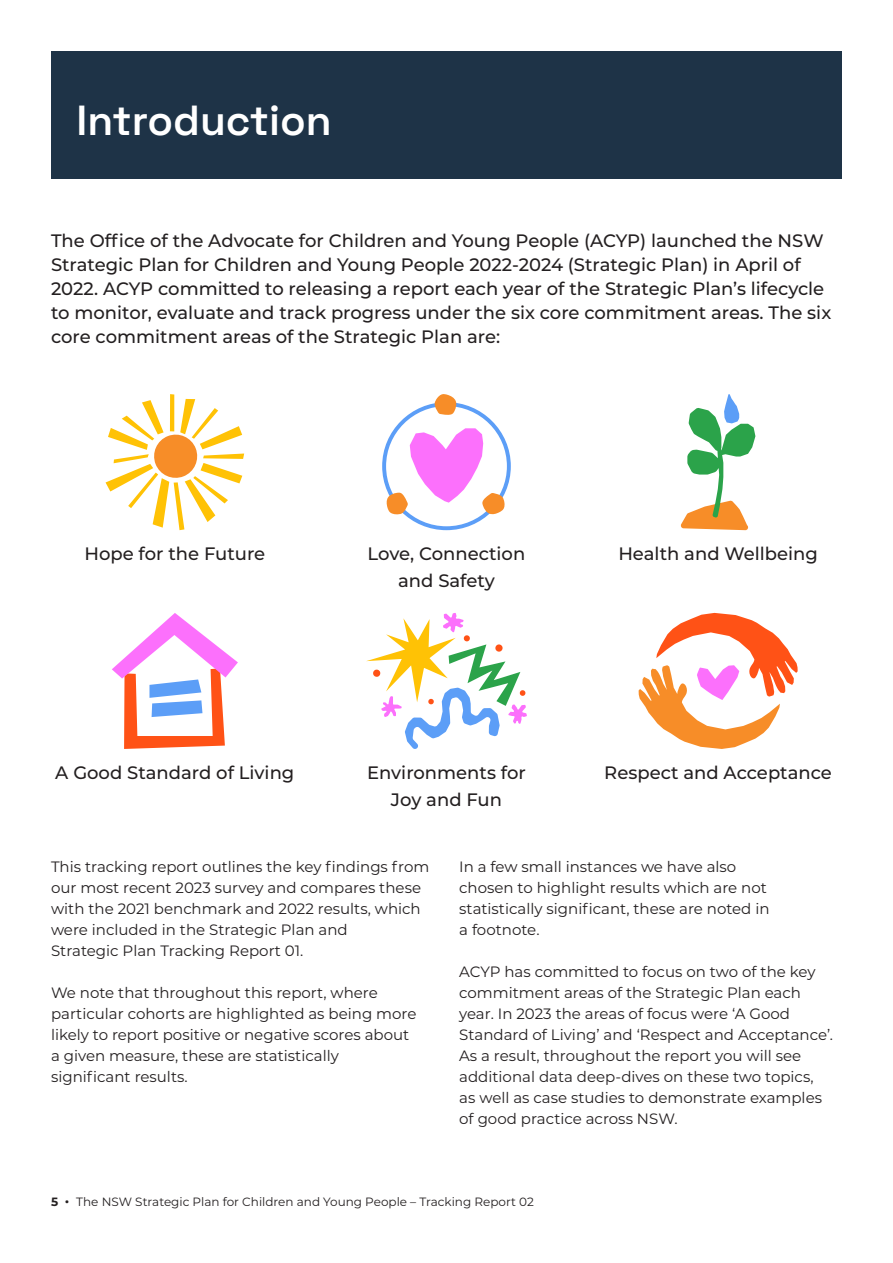
<style>
.page{position:relative;width:893px;height:1263px;background:#fff}
.page>*{position:absolute;margin:0;border:0;box-sizing:border-box;transform-origin:0 0}
.t1{font:600 42px "Space Grotesk";color:#fff}
.t2{font:500 18px/24px "Montserrat";color:#231f20;text-align:center}
.t3{font:15px/21px "Montserrat";color:#231f20}
.t4{font:12px "Montserrat";color:#231f20}
.s1{font-weight:700}
.s2{font-weight:700;font-size:15px}
</style>
<div class="page">
<div style="left:51px;top:51px;width:791px;height:128px;background:#1e3347"></div>
<svg style="left:170px;top:394px;width:4px;height:5px"></svg>
<svg style="left:106px;top:399px;width:138px;height:131px"></svg>
<svg style="left:382px;top:394px;width:129px;height:136px"></svg>
<svg style="left:680px;top:394px;width:75px;height:136px"></svg>
<svg style="left:112px;top:613px;width:126px;height:136px"></svg>
<svg style="left:366px;top:613px;width:161px;height:136px"></svg>
<svg style="left:639px;top:613px;width:159px;height:136px"></svg>
<img style="left:129px;top:418px;width:96px;height:89px">
<img style="left:405px;top:427px;width:81px;height:80px">
<img style="left:686px;top:411px;width:59px;height:119px">
<img style="left:133px;top:655px;width:81px;height:82px">
<img style="left:400px;top:639px;width:97px;height:92px">
<img style="left:667px;top:635px;width:110px;height:93px">
<h2 class="t1" style="left:77px;top:88px;width:257px">Introduction</h2>
<p class="t2" style="left:51px;top:228px;width:782px;text-align:left">The Office of the Advocate for Children and Young People (ACYP) launched the NSW Strategic Plan for Children and Young People 2022-2024 (Strategic Plan) in April of 2022. ACYP committed to releasing a report each year of the Strategic Plan’s lifecycle to monitor, evaluate and track progress under the six core commitment areas. The six core commitment areas of the Strategic Plan are:</p>
<p class="t2" style="left:84px;top:541px;width:182px">Hope for the Future</p>
<p class="t2" style="left:55px;top:760px;width:241px">A Good Standard of Living</p>
<p class="t2" style="left:368px;top:540px;width:159px;line-height:27px">Love, Connection and Safety</p>
<p class="t2" style="left:367px;top:758px;width:160px;line-height:27px">Environments for<br>Joy and Fun</p>
<p class="t2" style="left:618px;top:541px;width:201px">Health and Wellbeing</p>
<p class="t2" style="left:604px;top:760px;width:229px">Respect and Acceptance</p>
<p class="t3" style="left:51px;top:855px;width:380px">This tracking report outlines the key findings from our most recent 2023 survey and compares these with the 2021 benchmark and 2022 results, which were included in the Strategic Plan and<br>Strategic Plan Tracking Report 01.</p>
<p class="t3" style="left:51px;top:981px;width:367px">We note that throughout this report, where particular cohorts are highlighted as being more likely to report positive or negative scores about a given measure, these are statistically significant results.</p>
<p class="t3" style="left:459px;top:855px;width:312px">In a few small instances we have also chosen to highlight results which are not statistically significant, these are noted in a footnote.</p>
<p class="t3" style="left:459px;top:960px;width:375px">ACYP has committed to focus on two of the key commitment areas of the Strategic Plan each year. In 2023 the areas of focus were ‘A Good Standard of Living’ and ‘Respect and Acceptance’.<br>As a result, throughout the report you will see additional data deep-dives on these two topics, as well as case studies to demonstrate examples of good practice across NSW.</p>
<p class="t4" style="left:51px;top:1194px;width:484px"><span class="s1">5</span> <span class="s2">·</span> The NSW Strategic Plan for Children and Young People – Tracking Report 02</p>
</div>
